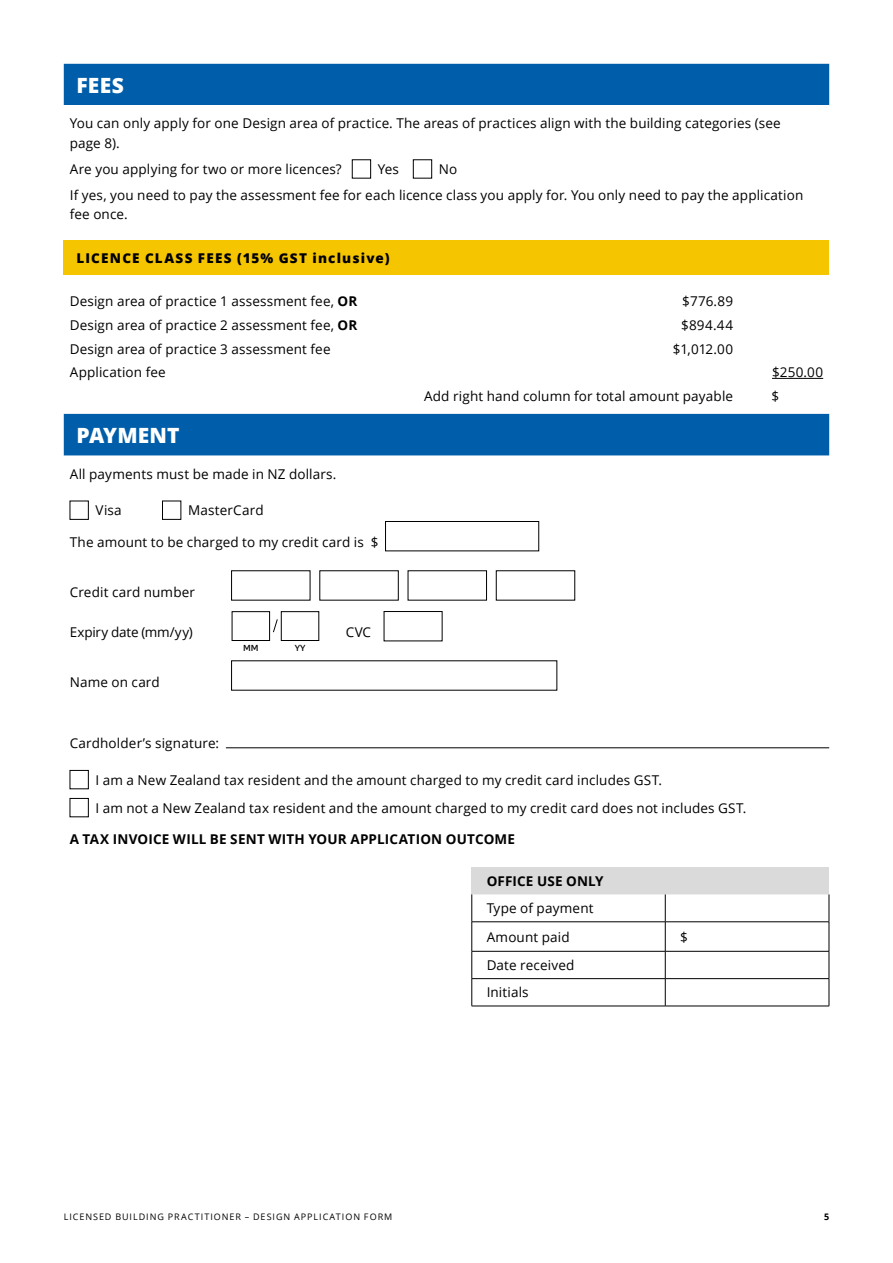
<style>
.page{position:relative;width:893px;height:1263px;background:#fff}
.page>*{position:absolute;margin:0;border:0;box-sizing:border-box;transform-origin:0 0}
.Subheading_1{font:800 21px "Open Sans";letter-spacing:.005em;color:#fff}
.Body{font:13.5px/19.5px "Open Sans";letter-spacing:.01em;color:#000}
.Body-2{font:700 13.5px "Open Sans";letter-spacing:.015em;color:#000}
.Table_Subhead{font:800 13.5px "Open Sans";letter-spacing:.085em;color:#000}
.Body-3{font:13.5px "Open Sans";letter-spacing:-.01em;color:#000}
.t1{font:9px "Open Sans";letter-spacing:.11em;color:#000}
.t2{font:500 9px "Gustan";color:#000}
.t3{font:700 9px "Open Sans";color:#000}
.s1{font-weight:700}
</style>
<div class="page">
<svg style="left:64px;top:64px;width:765px;height:391px"></svg>
<div style="left:64px;top:105px;width:765px;height:135px;background:#fff"></div>
<div style="left:64px;top:240px;width:765px;height:34px;background:#f5c500"></div>
<div style="left:352px;top:160px;width:19px;height:18px;border:1px solid #000"></div>
<div style="left:413px;top:160px;width:19px;height:18px;border:1px solid #000"></div>
<hr style="left:772px;top:378px;width:51px;height:1px;background:#000">
<div style="left:70px;top:501px;width:19px;height:19px;border:1px solid #000"></div>
<div style="left:162px;top:501px;width:19px;height:19px;border:1px solid #000"></div>
<div style="left:385px;top:521px;width:154px;height:30px;border:1px solid #000"></div>
<div style="left:232px;top:611px;width:38px;height:30px;border:1px solid #000"></div>
<div style="left:281px;top:611px;width:38px;height:30px;border:1px solid #000"></div>
<svg style="left:273px;top:619px;width:5px;height:13px"></svg>
<div style="left:384px;top:611px;width:58px;height:30px;border:1px solid #000"></div>
<hr style="left:226px;top:747px;width:603px;height:1px;background:#000">
<div style="left:70px;top:770px;width:19px;height:19px;border:1px solid #000"></div>
<div style="left:70px;top:798px;width:19px;height:19px;border:1px solid #000"></div>
<div style="left:472px;top:867px;width:357px;height:27px;background:#dadada"></div>
<svg style="left:471px;top:894px;width:359px;height:112px"></svg>
<hr style="left:472px;top:1006px;width:193px;height:1px;background:#000">
<hr style="left:665px;top:1006px;width:164px;height:1px;background:#000">
<p class="Subheading_1" style="left:77px;top:69px;width:49px">FEES</p>
<p class="Body" style="left:70px;top:113px;width:712px">You can only apply for one Design area of practice. The areas of practices align with the building categories (see page 8).</p>
<p class="Body" style="left:70px;top:159px;width:273px">Are you applying for two or more licences?</p>
<p class="Body" style="left:378px;top:159px;width:23px">Yes</p>
<p class="Body" style="left:439px;top:159px;width:20px">No</p>
<p class="Body" style="left:70px;top:185px;width:735px">If yes, you need to pay the assessment fee for each licence class you apply for. You only need to pay the application fee once.</p>
<p class="Table_Subhead" style="left:77px;top:247px;width:314px">LICENCE CLASS FEES (15% GST inclusive)</p>
<p class="Body" style="left:70px;top:291px;width:289px">Design area of practice 1 assessment fee, <span class="s1">OR</span></p>
<p class="Body" style="left:682px;top:291px;width:52px">$776.89</p>
<p class="Body" style="left:70px;top:315px;width:289px">Design area of practice 2 assessment fee, <span class="s1">OR</span></p>
<p class="Body" style="left:681px;top:315px;width:54px">$894.44</p>
<p class="Body" style="left:70px;top:339px;width:262px">Design area of practice 3 assessment fee</p>
<p class="Body" style="left:673px;top:339px;width:62px">$1,012.00</p>
<p class="Body" style="left:70px;top:362px;width:97px">Application fee</p>
<p class="Body" style="left:772px;top:362px;width:53px">$250.00</p>
<p class="Body" style="left:424px;top:386px;width:310px">Add right hand column for total amount payable</p>
<p class="Body" style="left:771px;top:386px;width:9px">$</p>
<p class="Subheading_1" style="left:77px;top:419px;width:104px">PAYMENT</p>
<p class="Body" style="left:70px;top:463px;width:268px">All payments must be made in NZ dollars.</p>
<p class="Body" style="left:96px;top:500px;width:28px">Visa</p>
<p class="Body" style="left:188px;top:500px;width:77px">MasterCard</p>
<p class="Body" style="left:70px;top:532px;width:310px">The amount to be charged to my credit card is $</p>
<p class="Body" style="left:70px;top:582px;width:127px">Credit card number</p>
<p class="Body-3" style="left:70px;top:623px;width:125px">Expiry date (mm/yy)</p>
<p class="t2" style="left:243px;top:642px;width:17px">MM</p>
<p class="t2" style="left:295px;top:642px;width:12px">YY</p>
<p class="Body" style="left:346px;top:622px;width:27px">CVC</p>
<p class="Body" style="left:70px;top:672px;width:92px">Name on card</p>
<p class="Body" style="left:70px;top:733px;width:151px">Cardholder’s signature:</p>
<p class="Body" style="left:96px;top:769px;width:568px">I am a New Zealand tax resident and the amount charged to my credit card includes GST.</p>
<p class="Body" style="left:96px;top:797px;width:652px">I am not a New Zealand tax resident and the amount charged to my credit card does not includes GST.</p>
<p class="Body-2" style="left:70px;top:830px;width:447px">A TAX INVOICE WILL BE SENT WITH YOUR APPLICATION OUTCOME</p>
<p class="Body-2" style="left:487px;top:871px;width:118px">OFFICE USE ONLY</p>
<p class="Body" style="left:487px;top:898px;width:108px">Type of payment</p>
<p class="Body" style="left:487px;top:927px;width:85px">Amount paid</p>
<p class="Body" style="left:680px;top:927px;width:9px">$</p>
<p class="Body" style="left:487px;top:955px;width:89px">Date received</p>
<p class="Body" style="left:487px;top:982px;width:44px">Initials</p>
<p class="t1" style="left:64px;top:1211px;width:330px">LICENSED BUILDING PRACTITIONER – DESIGN APPLICATION FORM</p>
<p class="t3" style="left:824px;top:1211px;width:7px">5</p>
</div>
